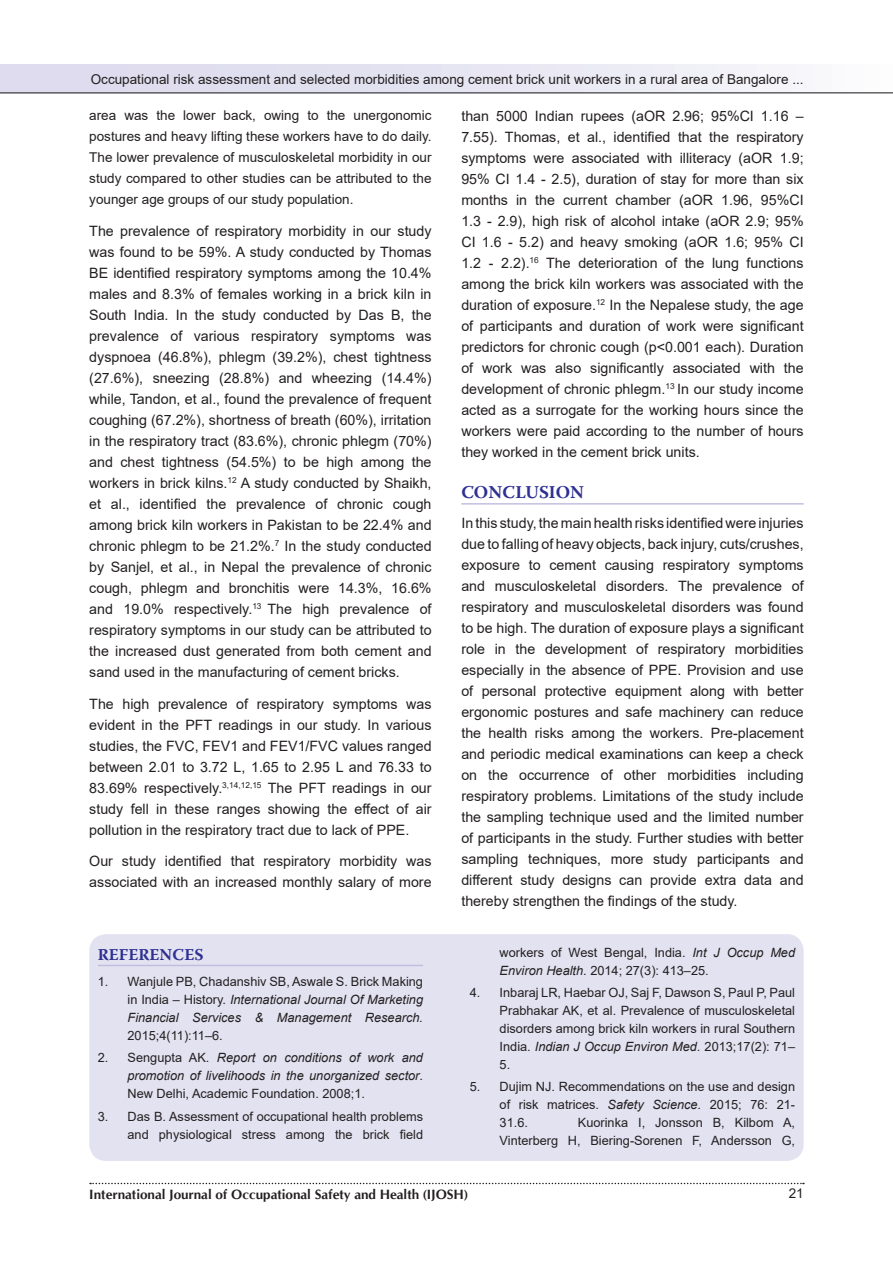
<style>
.page{position:relative;width:893px;height:1263px;background:#fff}
.page>*{position:absolute;margin:0;border:0;box-sizing:border-box;transform-origin:0 0}
.t1{font:700 18px "Warnock Pro";color:#2e3092}
.t2{font:700 16.5px "Warnock Pro";letter-spacing:.01em;color:#2e3092}
.t3{font:14.25px/21px "Arial";color:#231f20;text-align:justify}
.t4{font:13.5px/21px "Arial";color:#231f20;text-align:justify}
.t5{font:700 13.5px "CG Omega";color:#231f20}
.t6{font:12.75px/18px "Arial";color:#231f20;text-align:right}
.t7{font:italic 12.75px/18px "Arial";color:#231f20;text-align:justify}
.s1{font-style:normal}
.s2{font-style:italic}
</style>
<div class="page">
<div style="left:0;top:65px;width:893px;height:29px;background:linear-gradient(to right,#d8d6eb,#f8f8fb)"></div>
<svg style="left:90px;top:1183px;width:714px;height:1px"></svg>
<hr style="left:0;top:92px;width:893px;height:2px;background:#636366">
<div style="left:89px;top:934px;width:715px;height:227px;background:#e3e2f1;border-radius:17px"></div>
<hr style="left:461px;top:503px;width:343px;height:2px;background:#c2bfde">
<hr style="left:98px;top:965px;width:325px;height:1px;background:#c2bfde">
<p class="t4" style="left:91px;top:68px;width:714px">Occupational risk assessment and selected morbidities among cement brick unit workers in a rural area of Bangalore ...</p>
<p class="t4" style="left:89px;top:105px;width:344px">area was the lower back, owing to the unergonomic postures and heavy lifting these workers have to do daily.<br>The lower prevalence of musculoskeletal morbidity in our study compared to other studies can be attributed to the younger age groups of our study population.</p>
<p class="t3" style="left:89px;top:220px;width:344px">The prevalence of respiratory morbidity in our study was found to be 59%. A study conducted by Thomas BE identified respiratory symptoms among the 10.4% males and 8.3% of females working in a brick kiln in South India. In the study conducted by Das B, the prevalence of various respiratory symptoms was dyspnoea (46.8%), phlegm (39.2%), chest tightness (27.6%), sneezing (28.8%) and wheezing (14.4%) while, Tandon, et al., found the prevalence of frequent coughing (67.2%), shortness of breath (60%), irritation in the respiratory tract (83.6%), chronic phlegm (70%) and chest tightness (54.5%) to be high among the workers in brick kilns.<sup>12</sup> A study conducted by Shaikh, et al., identified the prevalence of chronic cough among brick kiln workers in Pakistan to be 22.4% and chronic phlegm to be 21.2%.<sup>7</sup> In the study conducted by Sanjel, et al., in Nepal the prevalence of chronic cough, phlegm and bronchitis were 14.3%, 16.6% and 19.0% respectively.<sup>13</sup> The high prevalence of respiratory symptoms in our study can be attributed to the increased dust generated from both cement and sand used in the manufacturing of cement bricks.</p>
<p class="t3" style="left:89px;top:693px;width:344px">The high prevalence of respiratory symptoms was evident in the PFT readings in our study. In various studies, the FVC, FEV1 and FEV1/FVC values ranged between 2.01 to 3.72 L, 1.65 to 2.95 L and 76.33 to 83.69% respectively.<sup>3,14,12,15</sup> The PFT readings in our study fell in these ranges showing the effect of air pollution in the respiratory tract due to lack of PPE.</p>
<p class="t3" style="left:89px;top:851px;width:344px">Our study identified that respiratory morbidity was associated with an increased monthly salary of more</p>
<p class="t3" style="left:461px;top:105px;width:344px">than 5000 Indian rupees (aOR 2.96; 95%CI 1.16 – 7.55). Thomas, et al., identified that the respiratory symptoms were associated with illiteracy (aOR 1.9; 95% CI 1.4 - 2.5), duration of stay for more than six months in the current chamber (aOR 1.96, 95%CI 1.3 - 2.9), high risk of alcohol intake (aOR 2.9; 95% CI 1.6 - 5.2) and heavy smoking (aOR 1.6; 95% CI 1.2 - 2.2).<sup>16</sup> The deterioration of the lung functions among the brick kiln workers was associated with the duration of exposure.<sup>12</sup> In the Nepalese study, the age of participants and duration of work were significant predictors for chronic cough (p&lt;0.001 each). Duration of work was also significantly associated with the development of chronic phlegm.<sup>13</sup> In our study income acted as a surrogate for the working hours since the workers were paid according to the number of hours they worked in the cement brick units.</p>
<p class="t1" style="left:461px;top:481px;width:124px">CONCLUSION</p>
<p class="t3" style="left:461px;top:512px;width:344px">In this study, the main health risks identified were injuries due to falling of heavy objects, back injury, cuts/crushes, exposure to cement causing respiratory symptoms and musculoskeletal disorders. The prevalence of respiratory and musculoskeletal disorders was found to be high. The duration of exposure plays a significant role in the development of respiratory morbidities especially in the absence of PPE. Provision and use of personal protective equipment along with better ergonomic postures and safe machinery can reduce the health risks among the workers. Pre-placement and periodic medical examinations can keep a check on the occurrence of other morbidities including respiratory problems. Limitations of the study include the sampling technique used and the limited number of participants in the study. Further studies with better sampling techniques, more study participants and different study designs can provide extra data and thereby strengthen the findings of the study.</p>
<p class="t2" style="left:98px;top:944px;width:107px">REFERENCES</p>
<p class="t7" style="left:128px;top:973px;width:297px;text-indent:-30px"><span class="s1">1. Wanjule PB, Chadanshiv SB, Aswale S. Brick Making in India – History.</span> International Journal Of Marketing Financial Services &amp; Management Research.</p>
<p class="t6" style="left:128px;top:1026px;width:97px">2015;4(11):11–6.</p>
<p class="t7" style="left:128px;top:1049px;width:297px;text-indent:-30px"><span class="s1">2. Sengupta AK.</span> Report on conditions of work and promotion of livelihoods in the unorganized sector<span class="s1">.<br>New Delhi, Academic Foundation. 2008;1.</span></p>
<p class="t6" style="left:98px;top:1107px;width:327px">3. Das B. Assessment of occupational health problems and physiological stress among the brick field</p>
<p class="t6" style="left:500px;top:943px;width:297px;text-align:left">workers of West Bengal, India. <span class="s2">Int J Occup Med<br>Environ Health</span>. 2014; 27(3): 413–25.</p>
<p class="t6" style="left:500px;top:983px;width:297px;text-align:justify;text-indent:-30px">4. Inbaraj LR, Haebar OJ, Saj F, Dawson S, Paul P, Paul Prabhakar AK, et al. Prevalence of musculoskeletal disorders among brick kiln workers in rural Southern India. <span class="s2">Indian J Occup Environ Med.</span> 2013;17(2): 71– 5.</p>
<p class="t6" style="left:500px;top:1078px;width:297px;text-align:justify;text-indent:-30px">5. Dujim NJ. Recommendations on the use and design of risk matrices. <span class="s2">Safety Science.</span> 2015; 76: 21- 31.6.</p>
<p class="t6" style="left:500px;top:1114px;width:297px">Kuorinka I, Jonsson B, Kilbom A,<br>Vinterberg H, Biering-Sorenen F, Andersson G,</p>
<p class="t5" style="left:89px;top:1185px;width:380px">International Journal of Occupational Safety and Health (IJOSH)</p>
<p class="t4" style="left:789px;top:1183px;width:17px">21</p>
</div>
